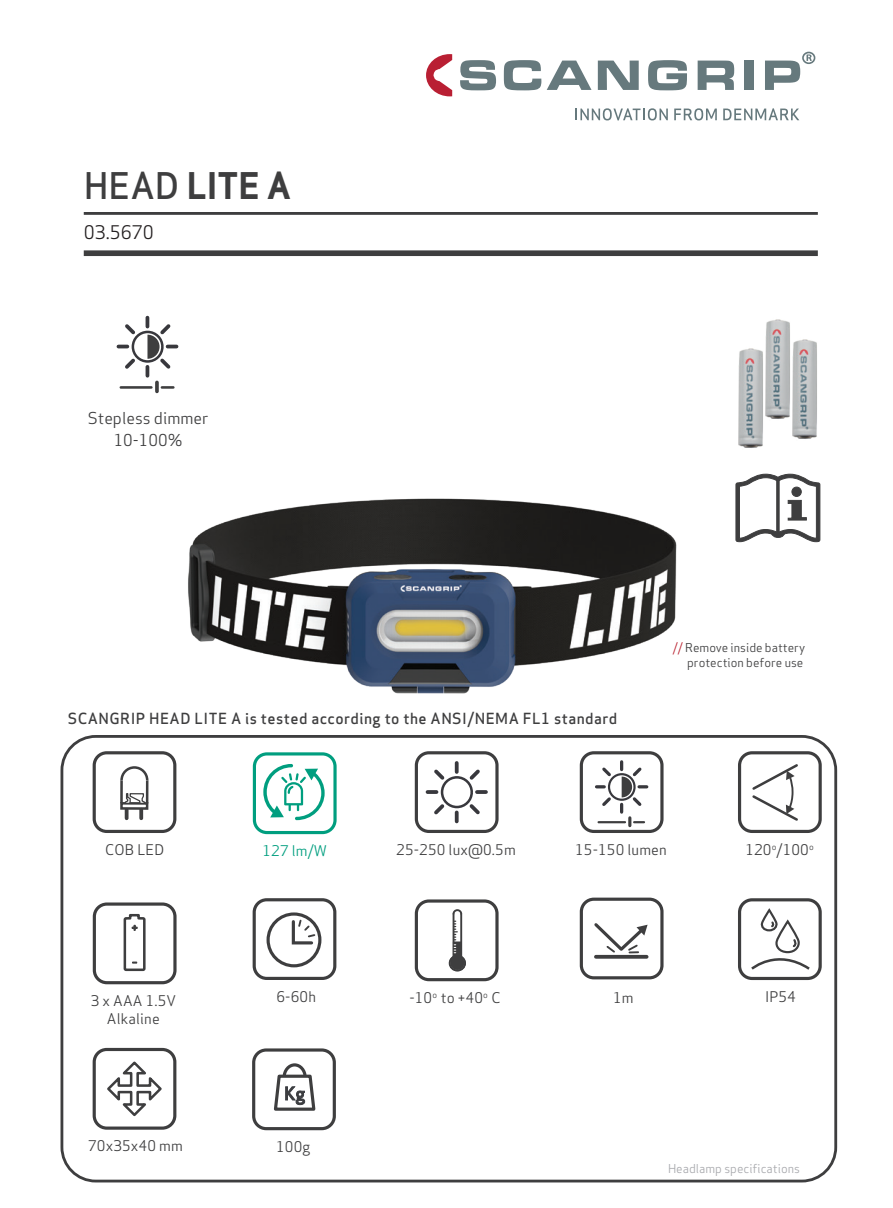
<style>
.page{position:relative;width:893px;height:1208px;background:#fff}
.page>*{position:absolute;margin:0;border:0;box-sizing:border-box;transform-origin:0 0}
.t1{font:700 36px "Apex Sans";color:#3e3e3f}
.t2{font:18.3px "Apex Sans";color:#231f20}
.t3{font:15.9px/21.6px "Apex Sans";color:#3e3e3f;text-align:center}
.t4{font:500 15px "Apex Sans";letter-spacing:.03em;color:#3e3e3f}
.t5{font:14.4px "Apex Sans";letter-spacing:.01em;color:#3e3e3f}
.t6{font:14.4px "Apex Sans";color:#009e7f}
.t7{font:12px "Apex Sans";color:#3e3e3f}
.t8{font:12px "Apex Sans";color:#a8a9ad}
.s1{font-weight:500}
.s2{color:#b9202e}
</style>
<div class="page">
<div style="left:61px;top:735px;width:776px;height:447px;border:3px solid #3e3e3f;border-radius:34px"></div>
<svg style="left:426px;top:54px;width:26px;height:42px"></svg>
<svg style="left:460px;top:60px;width:36px;height:30px"></svg>
<svg style="left:504px;top:60px;width:37px;height:30px"></svg>
<svg style="left:547px;top:61px;width:44px;height:29px"></svg>
<svg style="left:598px;top:61px;width:41px;height:29px"></svg>
<svg style="left:648px;top:60px;width:39px;height:30px"></svg>
<svg style="left:698px;top:61px;width:36px;height:29px"></svg>
<div style="left:744px;top:61px;width:10px;height:29px;background:#66797d"></div>
<svg style="left:765px;top:61px;width:35px;height:29px"></svg>
<svg style="left:806px;top:55px;width:6px;height:6px"></svg>
<div style="left:802px;top:52px;width:13px;height:12px;border:2px solid #66797d;border-radius:50%"></div>
<svg style="left:575px;top:109px;width:25px;height:11px"></svg>
<svg style="left:603px;top:108px;width:9px;height:12px"></svg>
<svg style="left:613px;top:108px;width:32px;height:12px"></svg>
<svg style="left:648px;top:108px;width:9px;height:12px"></svg>
<svg style="left:659px;top:109px;width:9px;height:11px"></svg>
<svg style="left:674px;top:109px;width:18px;height:11px"></svg>
<svg style="left:694px;top:108px;width:9px;height:12px"></svg>
<svg style="left:706px;top:109px;width:11px;height:11px"></svg>
<svg style="left:723px;top:108px;width:76px;height:12px"></svg>
<div style="left:415px;top:899px;width:84px;height:82px;border:3px solid #3e3e3f;border-radius:13px"></div>
<svg style="left:448px;top:909px;width:18px;height:63px"></svg>
<div style="left:738px;top:898px;width:84px;height:82px;border:3px solid #3e3e3f;border-radius:13px"></div>
<div style="left:760px;top:909px;width:18px;height:22px;border:2px solid #3e3e3f;border-radius:7px"></div>
<svg style="left:751px;top:919px;width:59px;height:51px"></svg>
<div style="left:93px;top:1048px;width:83px;height:81px;border:3px solid #3e3e3f;border-radius:13px"></div>
<svg style="left:107px;top:1061px;width:55px;height:56px"></svg>
<div style="left:415px;top:751px;width:84px;height:82px;border:3px solid #3e3e3f;border-radius:13px"></div>
<div style="left:441px;top:776px;width:32px;height:32px;background:#fff;border:3px solid #38383d;border-radius:50%"></div>
<svg style="left:455px;top:763px;width:4px;height:9px"></svg>
<svg style="left:455px;top:812px;width:4px;height:9px"></svg>
<svg style="left:477px;top:790px;width:9px;height:4px"></svg>
<svg style="left:428px;top:790px;width:8px;height:4px"></svg>
<svg style="left:466px;top:769px;width:14px;height:14px"></svg>
<svg style="left:434px;top:800px;width:14px;height:15px"></svg>
<svg style="left:466px;top:800px;width:14px;height:15px"></svg>
<svg style="left:434px;top:769px;width:14px;height:14px"></svg>
<div style="left:84px;top:250px;width:734px;height:6px;background:#3e3e3f"></div>
<hr style="left:84px;top:212px;width:734px;height:3px;background:#3e3e3f">
<svg style="left:736px;top:474px;width:84px;height:68px"></svg>
<div style="left:253px;top:898px;width:83px;height:82px;border:3px solid #3e3e3f;border-radius:13px"></div>
<div style="left:267px;top:912px;width:54px;height:55px;border:3px solid #3e3e3f;border-radius:50%"></div>
<svg style="left:291px;top:918px;width:26px;height:28px"></svg>
<div style="left:252px;top:1048px;width:84px;height:82px;border:3px solid #3e3e3f;border-radius:13px"></div>
<svg style="left:284px;top:1065px;width:21px;height:24px"></svg>
<div style="left:283px;top:1063px;width:24px;height:28px;border:3px solid #3e3e3f;border-radius:50%"></div>
<svg style="left:274px;top:1073px;width:42px;height:38px"></svg>
<div style="left:93px;top:751px;width:83px;height:82px;border:3px solid #3e3e3f;border-radius:13px"></div>
<div style="left:120px;top:802px;width:28px;height:8px;border:3px solid #3e3e3f"></div>
<hr style="left:146px;top:780px;width:2px;height:23px;background:#3e3e3f">
<hr style="left:120px;top:780px;width:3px;height:23px;background:#3e3e3f">
<svg style="left:120px;top:766px;width:29px;height:17px"></svg>
<svg style="left:124px;top:792px;width:22px;height:26px"></svg>
<div style="left:738px;top:751px;width:84px;height:82px;border:3px solid #3e3e3f;border-radius:13px"></div>
<svg style="left:752px;top:764px;width:46px;height:57px"></svg>
<div style="left:580px;top:897px;width:83px;height:82px;border:3px solid #3e3e3f;border-radius:13px"></div>
<hr style="left:596px;top:955px;width:51px;height:3px;background:#3e3e3f">
<svg style="left:594px;top:923px;width:54px;height:31px"></svg>
<div style="left:93px;top:902px;width:84px;height:82px;border:3px solid #3e3e3f;border-radius:13px"></div>
<svg style="left:123px;top:913px;width:23px;height:59px"></svg>
<div style="left:580px;top:751px;width:83px;height:82px;border:3px solid #3e3e3f;border-radius:13px"></div>
<hr style="left:599px;top:821px;width:26px;height:2px;background:#3e3e3f">
<svg style="left:628px;top:818px;width:16px;height:7px"></svg>
<div style="left:608px;top:773px;width:28px;height:28px;background:#fff;border:2px solid #38383d;border-radius:50%"></div>
<svg style="left:596px;top:785px;width:8px;height:3px"></svg>
<svg style="left:602px;top:794px;width:12px;height:12px"></svg>
<svg style="left:602px;top:767px;width:12px;height:12px"></svg>
<svg style="left:620px;top:762px;width:27px;height:50px"></svg>
<hr style="left:121px;top:386px;width:30px;height:3px;background:#3e3e3f">
<svg style="left:155px;top:382px;width:18px;height:9px"></svg>
<div style="left:132px;top:331px;width:32px;height:32px;background:#fff;border:3px solid #38383d;border-radius:50%"></div>
<svg style="left:118px;top:345px;width:9px;height:3px"></svg>
<svg style="left:125px;top:355px;width:14px;height:14px"></svg>
<svg style="left:125px;top:324px;width:14px;height:14px"></svg>
<svg style="left:146px;top:318px;width:31px;height:58px"></svg>
<img style="left:795px;top:339px;width:22px;height:100px">
<img style="left:738px;top:348px;width:25px;height:100px">
<img style="left:752px;top:319px;width:55px;height:118px">
<div style="left:253px;top:752px;width:84px;height:82px;border:3px solid #009e7f;border-radius:13px"></div>
<svg style="left:263px;top:764px;width:62px;height:56px"></svg>
<img style="left:188px;top:498px;width:489px;height:196px">
<p class="t1" style="left:84px;top:163px;width:209px"><span class="s1">HEAD</span> LITE A</p>
<p class="t2" style="left:84px;top:218px;width:72px">03.5670</p>
<p class="t3" style="left:88px;top:406px;width:122px">Stepless dimmer<br>10-100%</p>
<p class="t4" style="left:68px;top:705px;width:551px">SCANGRIP HEAD LITE A is tested according to the ANSI/NEMA FL1 standard</p>
<p class="t7" style="left:673px;top:638px;width:134px"><span class="s2">//</span> Remove inside battery</p>
<p class="t7" style="left:687px;top:652px;width:118px">protection before use</p>
<p class="t5" style="left:105px;top:837px;width:61px">COB LED</p>
<p class="t5" style="left:396px;top:837px;width:121px">25-250 lux@0.5m</p>
<p class="t6" style="left:262px;top:838px;width:66px">127 lm/W</p>
<p class="t5" style="left:575px;top:837px;width:93px">15-150 lumen</p>
<p class="t5" style="left:745px;top:837px;width:70px">120<sup>o</sup>/100<sup>o</sup></p>
<p class="t5" style="left:409px;top:985px;width:93px">-10<sup>o</sup> to +40<sup>o</sup> C</p>
<p class="t5" style="left:765px;top:984px;width:32px">IP54</p>
<p class="t5" style="left:277px;top:984px;width:41px">6-60h</p>
<p class="t5" style="left:91px;top:989px;width:87px">3 x AAA 1.5V</p>
<p class="t5" style="left:613px;top:985px;width:22px">1m</p>
<p class="t5" style="left:107px;top:1007px;width:54px">Alkaline</p>
<p class="t5" style="left:88px;top:1134px;width:96px">70x35x40 mm</p>
<p class="t5" style="left:276px;top:1135px;width:36px">100g</p>
<p class="t8" style="left:668px;top:1159px;width:133px">Headlamp specifications</p>
</div>
